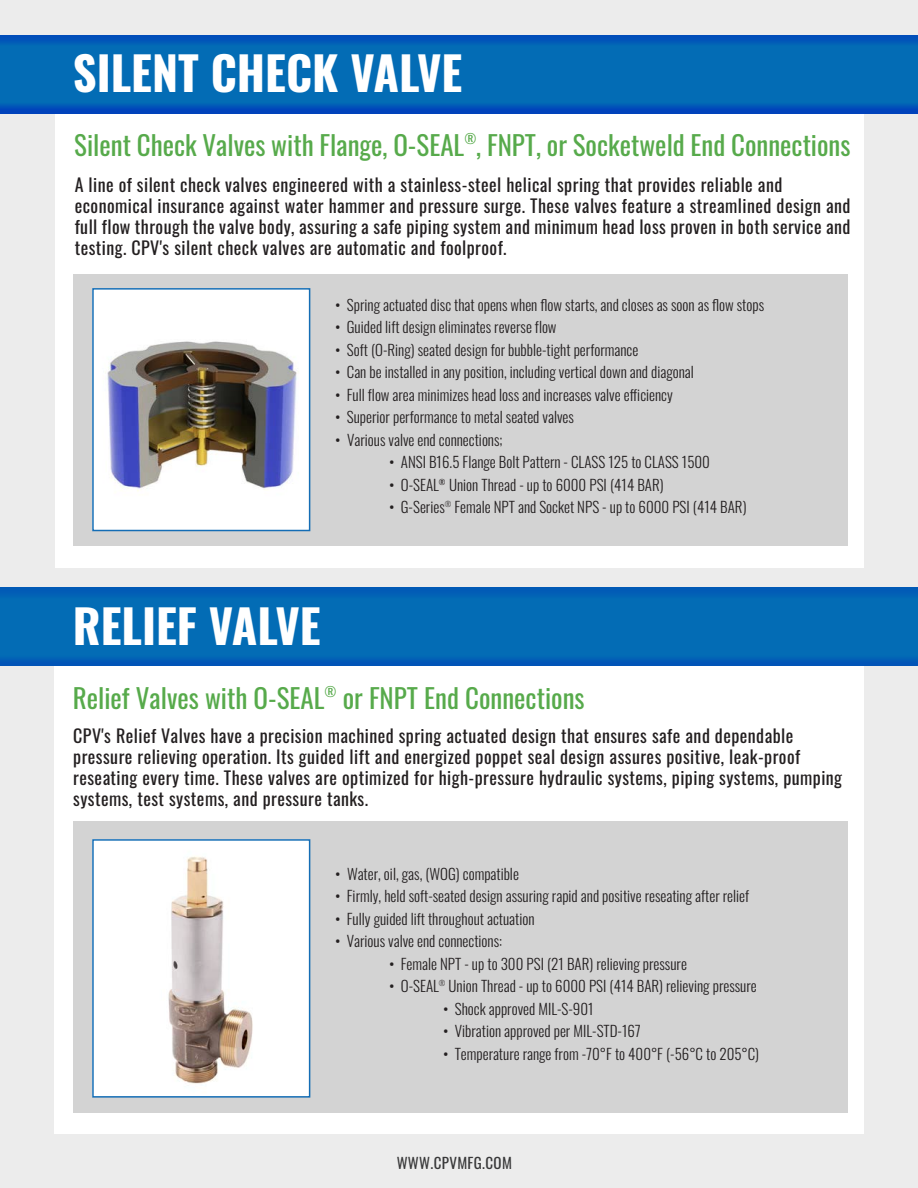
<style>
.page{position:relative;width:918px;height:1188px;background:#ececec}
.page>*{position:absolute;margin:0;border:0;box-sizing:border-box;transform-origin:0 0}
.t1{font:700 46.5px "Oswald";color:#fff}
.t2{font:27px "Oswald";color:#57aa4b}
.t3{font:18px/21px "Oswald";letter-spacing:.025em;color:#231f20;text-align:justify}
.t4{font:300 15px "Oswald";color:#231f20}
.t5{font:15px "Oswald";letter-spacing:.025em;color:#383839}
.s1{font-weight:400}
</style>
<div class="page">
<div style="left:56px;top:114px;width:808px;height:454px;background:#fff"></div>
<div style="left:73px;top:274px;width:775px;height:272px;background:#d3d3d3"></div>
<div style="left:54px;top:660px;width:810px;height:474px;background:#fff"></div>
<img style="left:95px;top:291px;width:212px;height:237px">
<div style="left:92px;top:288px;width:218px;height:243px;border:2px solid #146db5"></div>
<div style="left:73px;top:822px;width:775px;height:291px;background:#d3d3d3"></div>
<img style="left:95px;top:842px;width:212px;height:253px">
<div style="left:92px;top:839px;width:218px;height:259px;border:2px solid #146db5"></div>
<div style="left:0;top:35px;width:918px;height:79px;background:#253f8e;opacity:.75"></div>
<div style="left:0;top:581px;width:918px;height:84px;background:#253f8e;opacity:.75"></div>
<div style="left:0;top:588px;width:918px;height:79px;background:#253f8e;opacity:.75"></div>
<p class="t1" style="left:73px;top:49px;width:391px">SILENT CHECK VALVE</p>
<p class="t2" style="left:74px;top:121px;width:778px">Silent Check Valves with Flange, O-SEAL<sup>®</sup>, FNPT, or Socketweld End Connections</p>
<p class="t3" style="left:75px;top:173px;width:709px">A line of silent check valves engineered with a stainless-steel helical spring that provides reliable and</p>
<p class="t3" style="left:75px;top:194px;width:777px">economical insurance against water hammer and pressure surge. These valves feature a streamlined design and full flow through the valve body, assuring a safe piping system and minimum head loss proven in both service and testing. CPV's silent check valves are automatic and foolproof.</p>
<p class="t4" style="left:335px;top:291px;width:430px"><span class="s1">•</span> Spring actuated disc that opens when flow starts, and closes as soon as flow stops</p>
<p class="t4" style="left:335px;top:314px;width:223px"><span class="s1">•</span> Guided lift design eliminates reverse flow</p>
<p class="t4" style="left:335px;top:336px;width:305px"><span class="s1">•</span> Soft (O-Ring) seated design for bubble-tight performance</p>
<p class="t4" style="left:335px;top:359px;width:360px"><span class="s1">•</span> Can be installed in any position, including vertical down and diagonal</p>
<p class="t4" style="left:335px;top:381px;width:339px"><span class="s1">•</span> Full flow area minimizes head loss and increases valve efficiency</p>
<p class="t4" style="left:335px;top:404px;width:240px"><span class="s1">•</span> Superior performance to metal seated valves</p>
<p class="t4" style="left:335px;top:426px;width:169px"><span class="s1">•</span> Various valve end connections;</p>
<p class="t4" style="left:389px;top:449px;width:322px"><span class="s1">•</span> ANSI B16.5 Flange Bolt Pattern - CLASS 125 to CLASS 1500</p>
<p class="t4" style="left:389px;top:471px;width:276px"><span class="s1">•</span> O-SEAL<sup>®</sup> Union Thread - up to 6000 PSI (414 BAR)</p>
<p class="t4" style="left:389px;top:494px;width:359px"><span class="s1">•</span> G-Series<sup>®</sup> Female NPT and Socket NPS - up to 6000 PSI (414 BAR)</p>
<p class="t1" style="left:73px;top:602px;width:249px">RELIEF VALVE</p>
<p class="t2" style="left:73px;top:673px;width:513px">Relief Valves with O-SEAL<sup>®</sup> or FNPT End Connections</p>
<p class="t3" style="left:73px;top:723px;width:722px">CPV's Relief Valves have a precision machined spring actuated design that ensures safe and dependable</p>
<p class="t3" style="left:73px;top:744px;width:770px;text-align:left">pressure relieving operation. Its guided lift and energized poppet seal design assures positive, leak-proof reseating every time. These valves are optimized for high-pressure hydraulic systems, piping systems, pumping systems, test systems, and pressure tanks.</p>
<p class="t4" style="left:335px;top:860px;width:185px"><span class="s1">•</span> Water, oil, gas, (WOG) compatible</p>
<p class="t4" style="left:335px;top:883px;width:415px"><span class="s1">•</span> Firmly, held soft-seated design assuring rapid and positive reseating after relief</p>
<p class="t4" style="left:335px;top:905px;width:201px"><span class="s1">•</span> Fully guided lift throughout actuation</p>
<p class="t4" style="left:335px;top:928px;width:168px"><span class="s1">•</span> Various valve end connections:</p>
<p class="t4" style="left:389px;top:950px;width:299px"><span class="s1">•</span> Female NPT - up to 300 PSI (21 BAR) relieving pressure</p>
<p class="t4" style="left:389px;top:973px;width:369px"><span class="s1">•</span> O-SEAL<sup>®</sup> Union Thread - up to 6000 PSI (414 BAR) relieving pressure</p>
<p class="t4" style="left:443px;top:995px;width:152px"><span class="s1">•</span> Shock approved MIL-S-901</p>
<p class="t4" style="left:443px;top:1018px;width:199px"><span class="s1">•</span> Vibration approved per MIL-STD-167</p>
<p class="t4" style="left:443px;top:1040px;width:317px"><span class="s1">•</span> Temperature range from -70°F to 400°F (-56°C to 205°C)</p>
<p class="t5" style="left:397px;top:1150px;width:117px">WWW.CPVMFG.COM</p>
</div>
